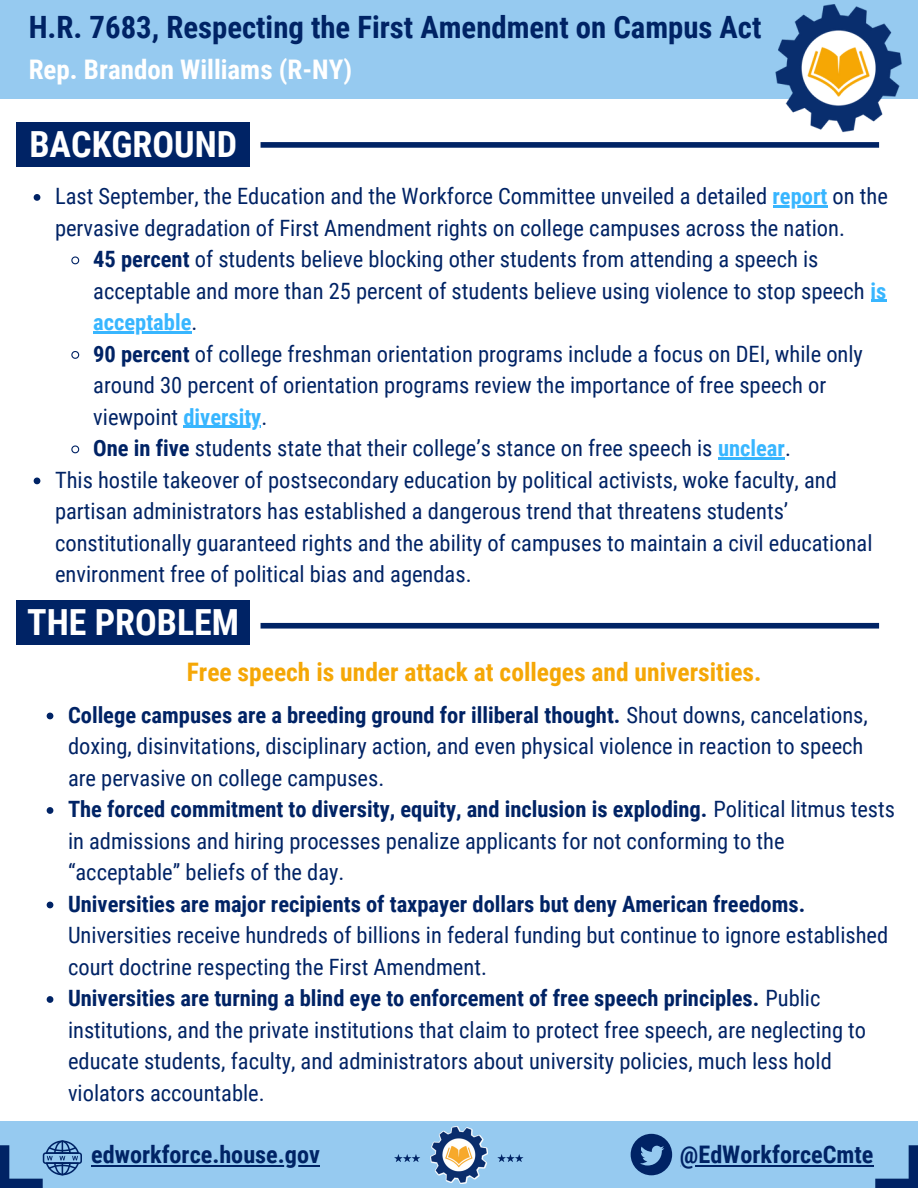
<style>
.page{position:relative;width:918px;height:1188px;background:#fff}
.page>*{position:absolute;margin:0;border:0;box-sizing:border-box;transform-origin:0 0}
.t1{font:700 36px "Roboto Condensed";color:#fff}
.t2{font:700 30.75px "Roboto Condensed";color:#002365}
.t3{font:700 27px "Roboto Condensed";color:#fff}
.t4{font:700 25.5px "Roboto Condensed";color:#f5a706}
.t5{font:700 24.15px "Roboto Condensed";color:#002365}
.t6{font:22.5px/31.5px "Roboto Condensed";color:#002365}
.s1{font-weight:700;color:#38b6ff}
.s2{font-weight:700}
</style>
<div class="page">
<svg style="left:47px;top:713px;width:6px;height:6px"></svg>
<svg style="left:47px;top:807px;width:6px;height:7px"></svg>
<svg style="left:47px;top:902px;width:6px;height:6px"></svg>
<svg style="left:47px;top:996px;width:6px;height:7px"></svg>
<div style="left:0;top:1121px;width:918px;height:67px;background:#96caf0"></div>
<svg style="left:875px;top:1145px;width:43px;height:43px"></svg>
<svg style="left:0;top:1141px;width:82px;height:47px"></svg>
<hr style="left:91px;top:1165px;width:229px;height:1px;background:#002365">
<img style="left:430px;top:1126px;width:58px;height:58px">
<svg style="left:394px;top:1154px;width:26px;height:8px"></svg>
<svg style="left:497px;top:1154px;width:27px;height:8px"></svg>
<svg style="left:631px;top:1134px;width:41px;height:41px"></svg>
<hr style="left:680px;top:1165px;width:194px;height:1px;background:#002365">
<div style="left:0;top:0;width:918px;height:98px;background:#96caf0"></div>
<img style="left:753px;top:5px;width:165px;height:128px">
<div style="left:17px;top:123px;width:233px;height:44px;background:#002365"></div>
<div style="left:261px;top:142px;width:618px;height:6px;background:#002365"></div>
<svg style="left:34px;top:194px;width:6px;height:7px"></svg>
<hr style="left:773px;top:205px;width:54px;height:3px;background:#38b6ff">
<svg style="left:71px;top:256px;width:9px;height:9px"></svg>
<svg style="left:871px;top:300px;width:16px;height:2px"></svg>
<hr style="left:93px;top:331px;width:99px;height:3px;background:#38b6ff">
<svg style="left:71px;top:351px;width:9px;height:8px"></svg>
<hr style="left:183px;top:426px;width:78px;height:2px;background:#38b6ff">
<svg style="left:71px;top:445px;width:9px;height:9px"></svg>
<hr style="left:718px;top:457px;width:67px;height:3px;background:#38b6ff">
<svg style="left:34px;top:478px;width:6px;height:6px"></svg>
<div style="left:17px;top:601px;width:233px;height:44px;background:#002365"></div>
<div style="left:261px;top:623px;width:618px;height:6px;background:#002365"></div>
<h1 class="t2" style="left:29px;top:9px;width:734px">H.R. 7683, Respecting the First Amendment on Campus Act</h1>
<p class="t3" style="left:29px;top:53px;width:325px">Rep. Brandon Williams (R-NY)</p>
<p class="t1" style="left:29px;top:124px;width:209px">BACKGROUND</p>
<p class="t6" style="left:55px;top:181px;width:834px">Last September, the Education and the Workforce Committee unveiled a detailed <span class="s1">report</span> on the</p>
<p class="t6" style="left:55px;top:212px;width:792px;text-align:center">pervasive degradation of First Amendment rights on college campuses across the nation.<br><span class="s2">45 percent</span> of students believe blocking other students from attending a speech is</p>
<p class="t6" style="left:93px;top:275px;width:795px">acceptable and more than 25 percent of students believe using violence to stop speech <span class="s1">is</span></p>
<p class="t6" style="left:93px;top:307px;width:771px"><span class="s1">acceptable</span>.<br><span class="s2">90 percent</span> of college freshman orientation programs include a focus on DEI, while only around 30 percent of orientation programs review the importance of free speech or viewpoint <span class="s1">diversity</span>.</p>
<p class="t6" style="left:93px;top:433px;width:699px"><span class="s2">One in five</span> students state that their college’s stance on free speech is <span class="s1">unclear</span>.</p>
<h4 class="t6" style="left:55px;top:464px;width:819px">This hostile takeover of postsecondary education by political activists, woke faculty, and partisan administrators has established a dangerous trend that threatens students’ constitutionally guaranteed rights and the ability of campuses to maintain a civil educational environment free of political bias and agendas.</h4>
<p class="t1" style="left:27px;top:602px;width:213px">THE PROBLEM</p>
<p class="t4" style="left:187px;top:658px;width:576px">Free speech is under attack at colleges and universities.</p>
<h2 class="t6" style="left:68px;top:699px;width:801px"><span class="s2">College campuses are a breeding ground for illiberal thought.</span> Shout downs, cancelations, doxing, disinvitations, disciplinary action, and even physical violence in reaction to speech are pervasive on college campuses.</h2>
<h3 class="t6" style="left:68px;top:794px;width:829px"><span class="s2">The forced commitment to diversity, equity, and inclusion is exploding.</span> Political litmus tests in admissions and hiring processes penalize applicants for not conforming to the “acceptable” beliefs of the day.</h3>
<p class="t6" style="left:68px;top:888px;width:822px"><span class="s2">Universities are major recipients of taxpayer dollars but deny American freedoms.<br></span>Universities receive hundreds of billions in federal funding but continue to ignore established court doctrine respecting the First Amendment.</p>
<h1 class="t6" style="left:68px;top:983px;width:800px"><span class="s2">Universities are turning a blind eye to enforcement of free speech principles.</span> Public institutions, and the private institutions that claim to protect free speech, are neglecting to educate students, faculty, and administrators about university policies, much less hold violators accountable.</h1>
<p class="t5" style="left:91px;top:1141px;width:230px">edworkforce.house.gov</p>
<p class="t5" style="left:680px;top:1141px;width:195px">@EdWorkforceCmte</p>
</div>
